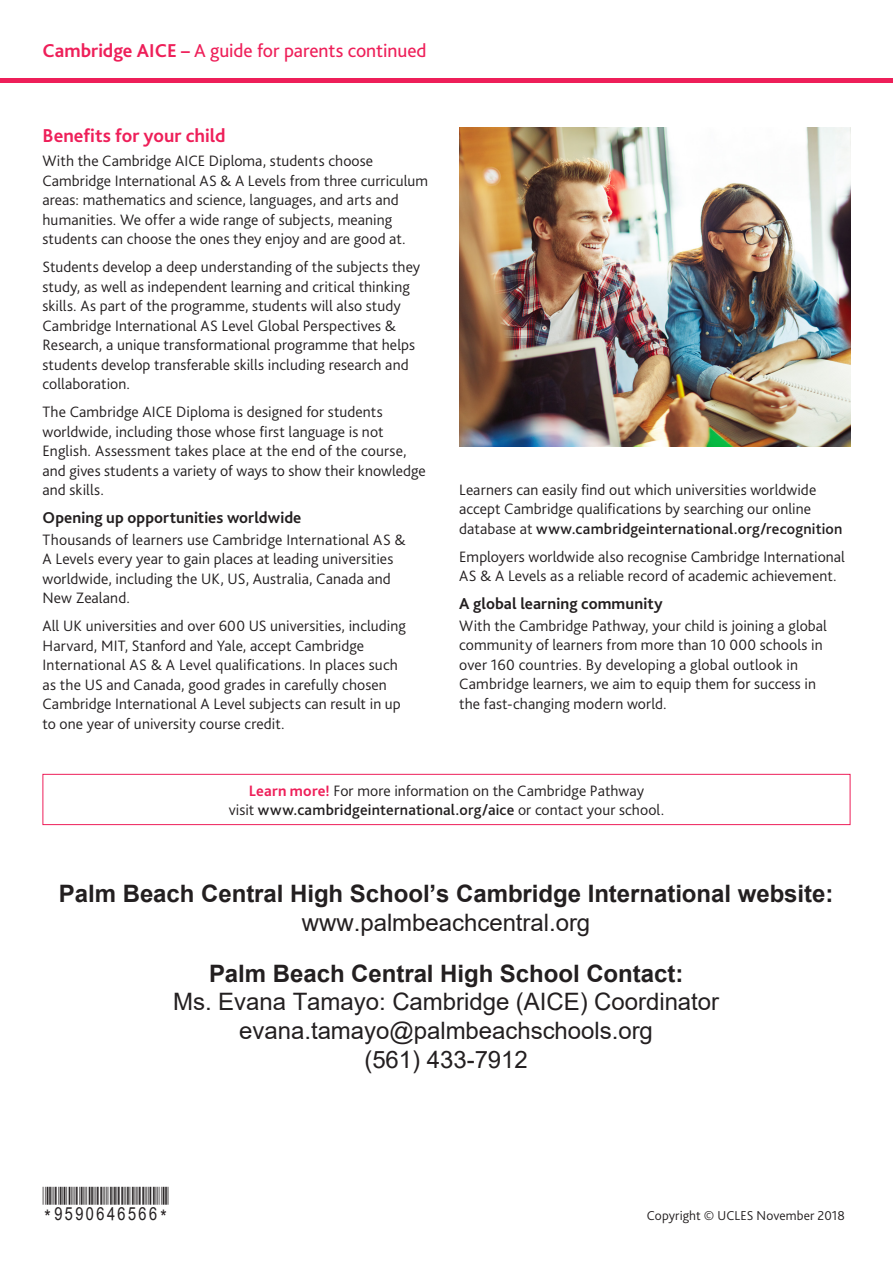
<style>
.page{position:relative;width:893px;height:1263px;background:#fff}
.page>*{position:absolute;margin:0;border:0;box-sizing:border-box;transform-origin:0 0}
.t1{font:24px/28.8px "Arial";color:#231f20;text-align:center}
.t2{font:700 24px "Arial";color:#231f20}
.Subheading_1_red{font:19.5px "Bliss Pro";letter-spacing:-.005em;color:#ee1f59}
.Subheading_1_red-2{font:700 19.5px "Bliss Pro";color:#ee1f59}
.body_copy{font:18px "ABCC39 Short Text";letter-spacing:.005em;color:#231f20}
.Subheading_2{font:700 16.5px "Bliss Pro";letter-spacing:.005em;color:#231f20}
.body_copy-2{font:300 15.75px/19.5px "Bliss Pro";letter-spacing:.005em;color:#231f20}
.small_print{font:300 13.5px "Bliss Pro";letter-spacing:.01em;color:#231f20}
.s1{font-weight:700}
.s2{font-weight:500}
.s3{font-weight:700;color:#ee1f59}
</style>
<div class="page">
<img style="left:459px;top:128px;width:391px;height:318px">
<div style="left:43px;top:774px;width:807px;height:51px;border:1px solid #ee1f59"></div>
<hr style="left:0;top:78px;width:893px;height:4px;background:#ee1f59">
<p class="Subheading_1_red" style="left:43px;top:39px;width:386px"><span class="s1">Cambridge AICE –</span> A guide for parents continued</p>
<p class="Subheading_1_red-2" style="left:43px;top:124px;width:185px">Benefits for your child</p>
<p class="body_copy-2" style="left:43px;top:151px;width:387px">With the Cambridge AICE Diploma, students choose Cambridge International AS &amp; A Levels from three curriculum areas: mathematics and science, languages, and arts and humanities. We offer a wide range of subjects, meaning students can choose the ones they enjoy and are good at.</p>
<p class="body_copy-2" style="left:43px;top:257px;width:379px">Students develop a deep understanding of the subjects they study, as well as independent learning and critical thinking skills. As part of the programme, students will also study Cambridge International AS Level Global Perspectives &amp; Research, a unique transformational programme that helps students develop transferable skills including research and collaboration.</p>
<p class="body_copy-2" style="left:43px;top:402px;width:385px">The Cambridge AICE Diploma is designed for students worldwide, including those whose first language is not English. Assessment takes place at the end of the course, and gives students a variety of ways to show their knowledge and skills.</p>
<p class="Subheading_2" style="left:43px;top:507px;width:260px">Opening up opportunities worldwide</p>
<p class="body_copy-2" style="left:43px;top:530px;width:365px">Thousands of learners use Cambridge International AS &amp; A Levels every year to gain places at leading universities worldwide, including the UK, US, Australia, Canada and New Zealand.</p>
<p class="body_copy-2" style="left:43px;top:616px;width:365px">All UK universities and over 600 US universities, including Harvard, MIT, Stanford and Yale, accept Cambridge International AS &amp; A Level qualifications. In places such as the US and Canada, good grades in carefully chosen Cambridge International A Level subjects can result in up to one year of university course credit.</p>
<p class="body_copy-2" style="left:459px;top:479px;width:385px">Learners can easily find out which universities worldwide accept Cambridge qualifications by searching our online database at <span class="s2">www.cambridgeinternational.org/recognition</span></p>
<p class="body_copy-2" style="left:459px;top:546px;width:387px">Employers worldwide also recognise Cambridge International<br>AS &amp; A Levels as a reliable record of academic achievement.</p>
<p class="Subheading_2" style="left:459px;top:593px;width:205px">A global learning community</p>
<p class="body_copy-2" style="left:459px;top:616px;width:369px">With the Cambridge Pathway, your child is joining a global community of learners from more than 10 000 schools in over 160 countries. By developing a global outlook in Cambridge learners, we aim to equip them for success in the fast-changing modern world.</p>
<p class="body_copy-2" style="left:229px;top:781px;width:437px;text-align:center"><span class="s3">Learn more!</span> For more information on the Cambridge Pathway<br>visit <span class="s2">www.cambridgeinternational.org/aice</span> or contact your school.</p>
<h1 class="t2" style="left:59px;top:877px;width:776px">Palm Beach Central High School’s Cambridge International website:</h1>
<h1 class="t1" style="left:302px;top:908px;width:290px">www.palmbeachcentral.org</h1>
<h1 class="t2" style="left:209px;top:956px;width:476px">Palm Beach Central High School Contact:</h1>
<h1 class="t1" style="left:173px;top:987px;width:547px">Ms. Evana Tamayo: Cambridge (AICE) Coordinator evana.tamayo@palmbeachschools.org<br>(561) 433-7912</h1>
<p class="body_copy" style="left:43px;top:1204px;width:128px">*9590646566*</p>
<p class="small_print" style="left:647px;top:1207px;width:199px">Copyright © UCLES November 2018</p>
</div>
